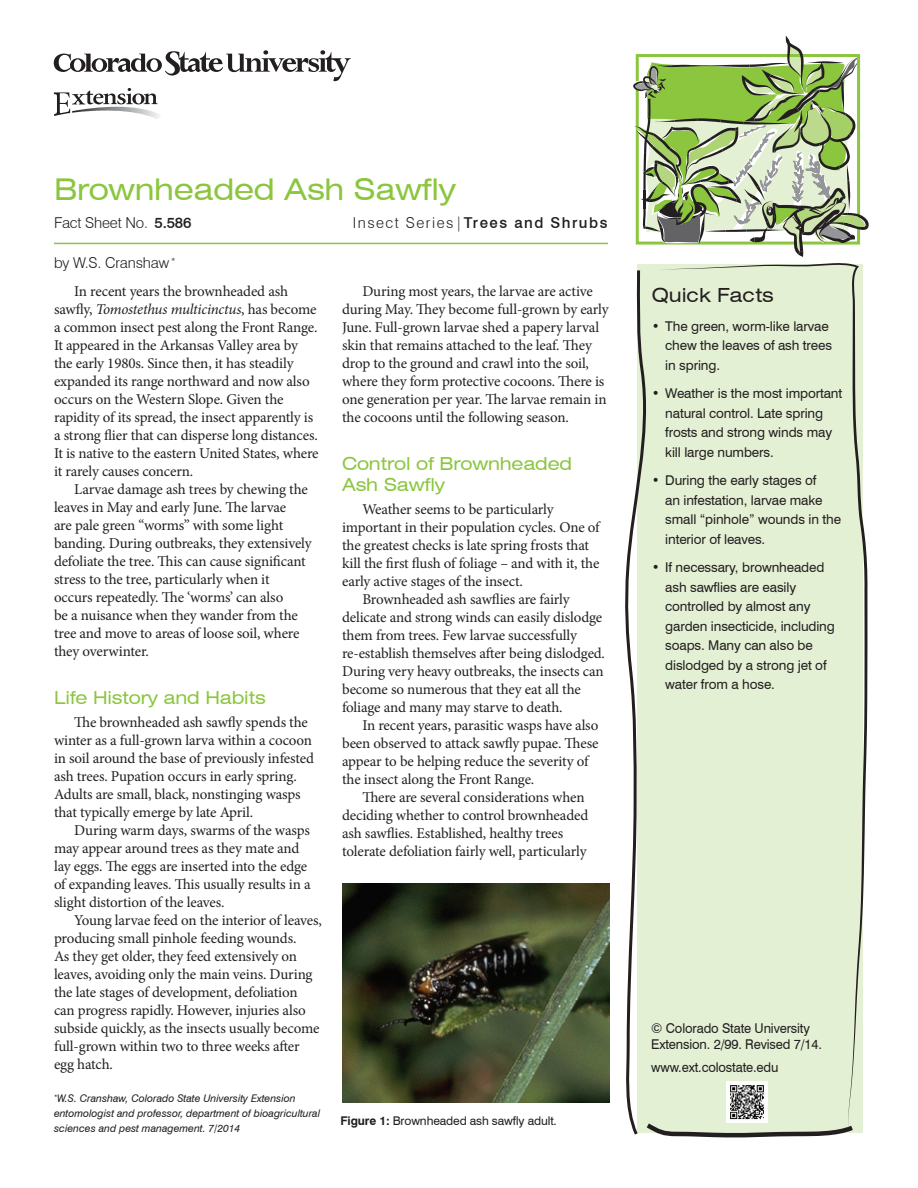
<style>
.page{position:relative;width:918px;height:1188px;background:#fff}
.page>*{position:absolute;margin:0;border:0;box-sizing:border-box;transform-origin:0 0}
.t1{font:expanded 30px "Swiss 721 BT";letter-spacing:-.01em;color:#8bc63e}
.QF_subhead{font:expanded 19.5px "Swiss 721 BT";color:#231f20}
.subhead_1{font:expanded 18px/21px "Swiss 721 BT";letter-spacing:-.01em;color:#8bc63e}
.body{font:15px/18px "Minion Pro";letter-spacing:-.01em;color:#231f20}
.author{font:300 15px "Swiss 721 BT";letter-spacing:-.01em;color:#231f20}
.t2{font:500 15px "Swiss 721 BT";letter-spacing:.1em;color:#231f20}
.copyright{font:13.5px/19.5px "Swiss 721 BT";letter-spacing:-.01em;color:#231f20}
.Web_address{font:13.5px "Swiss 721 BT";letter-spacing:-.01em;color:#231f20;scale:.96 1}
.figure_caption{font:12px "Swiss 721 BT";letter-spacing:-.01em;color:#231f20}
.author_info{font:italic 10.5px/15px "Swiss 721 BT";color:#231f20}
.s1{font-weight:500}
.s2{font-weight:300}
.s3{font-style:italic}
.s4{font-weight:700}
</style>
<div class="page">
<svg style="left:54px;top:88px;width:105px;height:31px"></svg>
<svg style="left:54px;top:50px;width:297px;height:31px"></svg>
<svg style="left:658px;top:263px;width:210px;height:869px;fill:#e4f0d4"></svg>
<svg style="left:625px;top:267px;width:233px;height:871px;background:#e1ecd2"></svg>
<svg style="left:633px;top:35px;width:236px;height:222px"></svg>
<hr style="left:54px;top:243px;width:554px;height:1px;background:#8bc63e">
<img style="left:727px;top:1082px;width:40px;height:41px">
<img style="left:342px;top:883px;width:267px;height:219px">
<p class="t1" style="left:54px;top:171px;width:404px">Brownheaded Ash Sawfly</p>
<p class="author" style="left:54px;top:214px;width:139px">Fact Sheet No. <span class="s1">5.586</span></p>
<p class="t2" style="left:353px;top:214px;width:256px"><span class="s2">Insect Series|</span>Trees and Shrubs</p>
<p class="author" style="left:54px;top:254px;width:123px">by W.S. Cranshaw <sup>*</sup></p>
<p class="body" style="left:54px;top:282px;width:266px;text-indent:20px">In recent years the brownheaded ash sawfly, <span class="s3">Tomostethus multicinctus</span>, has become a common insect pest along the Front Range.<br>It appeared in the Arkansas Valley area by the early 1980s. Since then, it has steadily expanded its range northward and now also occurs on the Western Slope. Given the rapidity of its spread, the insect apparently is a strong flier that can disperse long distances.<br>It is native to the eastern United States, where it rarely causes concern.</p>
<p class="body" style="left:54px;top:480px;width:259px;text-indent:20px">Larvae damage ash trees by chewing the leaves in May and early June. The larvae<br>are pale green “worms” with some light banding. During outbreaks, they extensively defoliate the tree. This can cause significant stress to the tree, particularly when it occurs repeatedly. The ‘worms’ can also<br>be a nuisance when they wander from the tree and move to areas of loose soil, where they overwinter.</p>
<p class="subhead_1" style="left:54px;top:687px;width:213px">Life History and Habits</p>
<p class="body" style="left:54px;top:713px;width:261px;text-indent:20px">The brownheaded ash sawfly spends the winter as a full-grown larva within a cocoon in soil around the base of previously infested ash trees. Pupation occurs in early spring.<br>Adults are small, black, nonstinging wasps that typically emerge by late April.</p>
<p class="body" style="left:54px;top:821px;width:258px;text-indent:20px">During warm days, swarms of the wasps may appear around trees as they mate and lay eggs. The eggs are inserted into the edge of expanding leaves. This usually results in a slight distortion of the leaves.</p>
<p class="body" style="left:54px;top:911px;width:269px;text-indent:20px">Young larvae feed on the interior of leaves, producing small pinhole feeding wounds.<br>As they get older, they feed extensively on leaves, avoiding only the main veins. During the late stages of development, defoliation can progress rapidly. However, injuries also subside quickly, as the insects usually become full-grown within two to three weeks after egg hatch.</p>
<p class="author_info" style="left:54px;top:1091px;width:268px"><sup>*</sup>W.S. Cranshaw, Colorado State University Extension entomologist and professor, department of bioagricultural sciences and pest management. 7/2014</p>
<p class="body" style="left:342px;top:282px;width:268px;text-indent:20px">During most years, the larvae are active during May. They become full-grown by early June. Full-grown larvae shed a papery larval skin that remains attached to the leaf. They drop to the ground and crawl into the soil, where they form protective cocoons. There is one generation per year. The larvae remain in the cocoons until the following season.</p>
<p class="subhead_1" style="left:342px;top:453px;width:232px">Control of Brownheaded<br>Ash Sawfly</p>
<p class="body" style="left:342px;top:500px;width:259px;text-indent:20px">Weather seems to be particularly important in their population cycles. One of the greatest checks is late spring frosts that kill the first flush of foliage – and with it, the early active stages of the insect.</p>
<p class="body" style="left:342px;top:590px;width:264px;text-indent:20px">Brownheaded ash sawflies are fairly delicate and strong winds can easily dislodge them from trees. Few larvae successfully re-establish themselves after being dislodged.<br>During very heavy outbreaks, the insects can become so numerous that they eat all the foliage and many may starve to death.</p>
<p class="body" style="left:342px;top:716px;width:258px;text-indent:20px">In recent years, parasitic wasps have also been observed to attack sawfly pupae. These appear to be helping reduce the severity of the insect along the Front Range.</p>
<p class="body" style="left:342px;top:788px;width:248px;text-indent:20px">There are several considerations when deciding whether to control brownheaded ash sawflies. Established, healthy trees tolerate defoliation fairly well, particularly</p>
<p class="figure_caption" style="left:340px;top:1113px;width:218px"><span class="s4">Figure 1:</span> Brownheaded ash sawfly adult.</p>
<p class="QF_subhead" style="left:652px;top:283px;width:124px">Quick Facts</p>
<p class="copyright" style="left:665px;top:316px;width:168px;text-indent:-14px">• The green, worm-like larvae chew the leaves of ash trees in spring.</p>
<p class="copyright" style="left:665px;top:383px;width:178px;text-indent:-14px">• Weather is the most important natural control. Late spring frosts and strong winds may kill large numbers.</p>
<p class="copyright" style="left:665px;top:470px;width:177px;text-indent:-14px">• During the early stages of<br>an infestation, larvae make small “pinhole” wounds in the interior of leaves.</p>
<p class="copyright" style="left:665px;top:557px;width:171px;text-indent:-14px">• If necessary, brownheaded ash sawflies are easily controlled by almost any garden insecticide, including soaps. Many can also be dislodged by a strong jet of water from a hose.</p>
<p class="copyright" style="left:651px;top:1020px;width:172px;line-height:16.5px">© Colorado State University<br>Extension. 2/99. Revised 7/14.</p>
<p class="Web_address" style="left:651px;top:1059px;width:134px">www.ext.colostate.edu</p>
</div>
